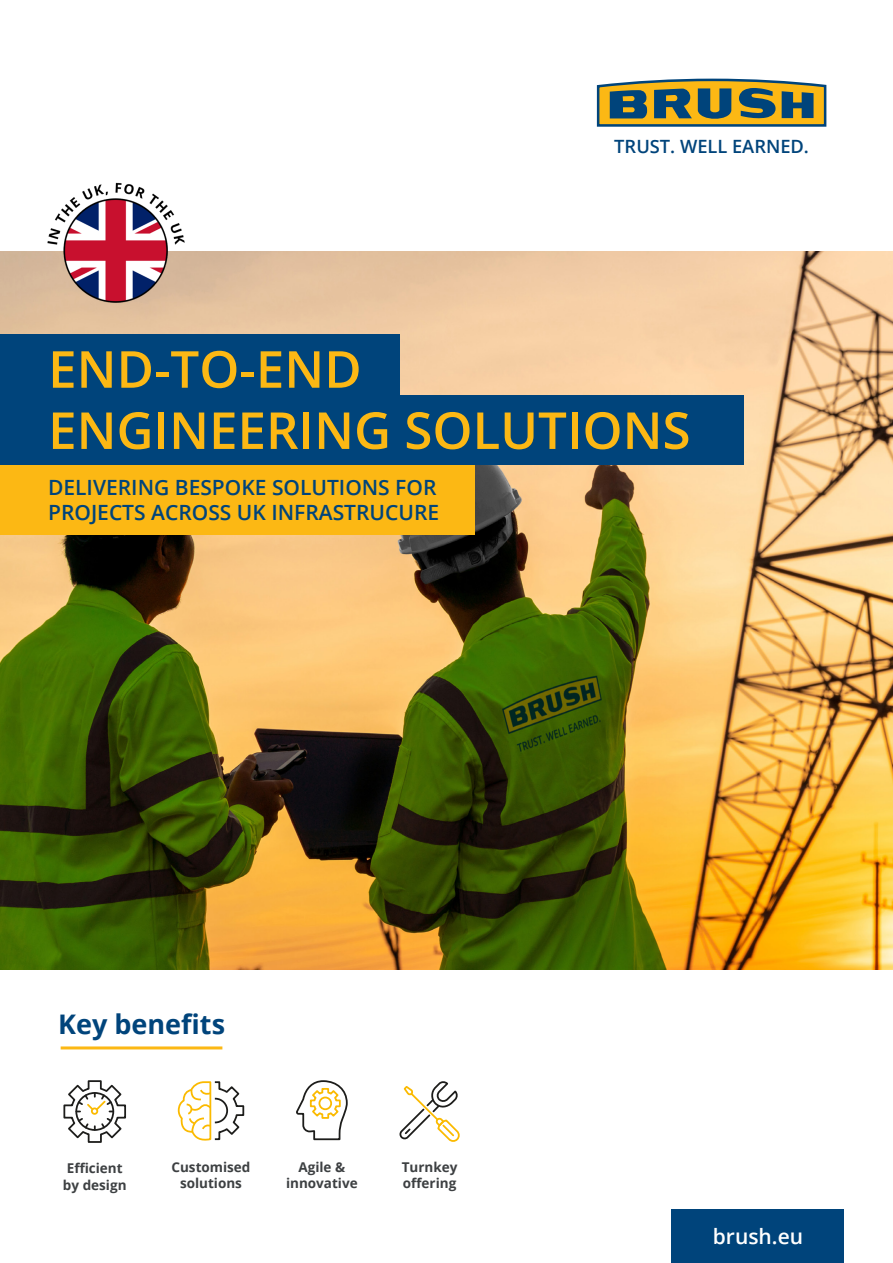
<style>
.page{position:relative;width:893px;height:1263px;background:#fff}
.page>*{position:absolute;margin:0;border:0;box-sizing:border-box;transform-origin:0 0}
.t1{font:600 51px "Open Sans";color:#fcb814}
.t2{font:700 27px "Open Sans";color:#00447b}
.t3{font:600 21px/25.2px "Open Sans";color:#00447b}
.t4{font:600 21px "Open Sans";color:#fff}
.t5{font:600 18.3px "Open Sans";color:#00447b}
.t6{font:700 13.5px/16.2px "Open Sans";color:#3d4042}
</style>
<div class="page">
<img style="left:0;top:252px;width:893px;height:717px">
<div style="left:0;top:334px;width:399px;height:70px;background:#00447b"></div>
<div style="left:0;top:465px;width:474px;height:70px;background:#fcb814"></div>
<div style="left:0;top:395px;width:744px;height:70px;background:#00447b"></div>
<div style="left:672px;top:1210px;width:172px;height:53px;background:#00447b"></div>
<svg style="left:178px;top:1081px;width:66px;height:59px"></svg>
<svg style="left:63px;top:1080px;width:63px;height:63px"></svg>
<svg style="left:296px;top:1080px;width:51px;height:60px"></svg>
<div style="left:318px;top:1096px;width:14px;height:14px;border:2px solid #fbba00;border-radius:50%"></div>
<svg style="left:399px;top:1081px;width:61px;height:61px"></svg>
<hr style="left:61px;top:1046px;width:161px;height:3px;background:#fcb814">
<img style="left:37px;top:182px;width:158px;height:149px">
<svg style="left:597px;top:79px;width:229px;height:48px;background:#85844e"></svg>
<p class="t5" style="left:614px;top:134px;width:196px">TRUST. WELL EARNED.</p>
<p class="t1" style="left:48px;top:334px;width:315px">END-TO-END</p>
<p class="t1" style="left:48px;top:395px;width:644px">ENGINEERING SOLUTIONS</p>
<p class="t3" style="left:48px;top:474px;width:393px">DELIVERING BESPOKE SOLUTIONS FOR<br>PROJECTS ACROSS UK INFRASTRUCURE</p>
<p class="t2" style="left:58px;top:1005px;width:168px">Key benefits</p>
<p class="t6" style="left:63px;top:1160px;width:65px">Efficient by design</p>
<p class="t6" style="left:171px;top:1158px;width:81px;text-align:center">Customised solutions</p>
<p class="t6" style="left:298px;top:1158px;width:48px">Agile &amp;</p>
<p class="t6" style="left:286px;top:1174px;width:73px">innovative</p>
<p class="t6" style="left:402px;top:1158px;width:57px">Turnkey offering</p>
<h3 class="t4" style="left:691px;top:1222px;width:92px">brush.eu</h3>
<p class="t4" style="left:713px;top:1222px;width:92px">brush.eu</p>
</div>
